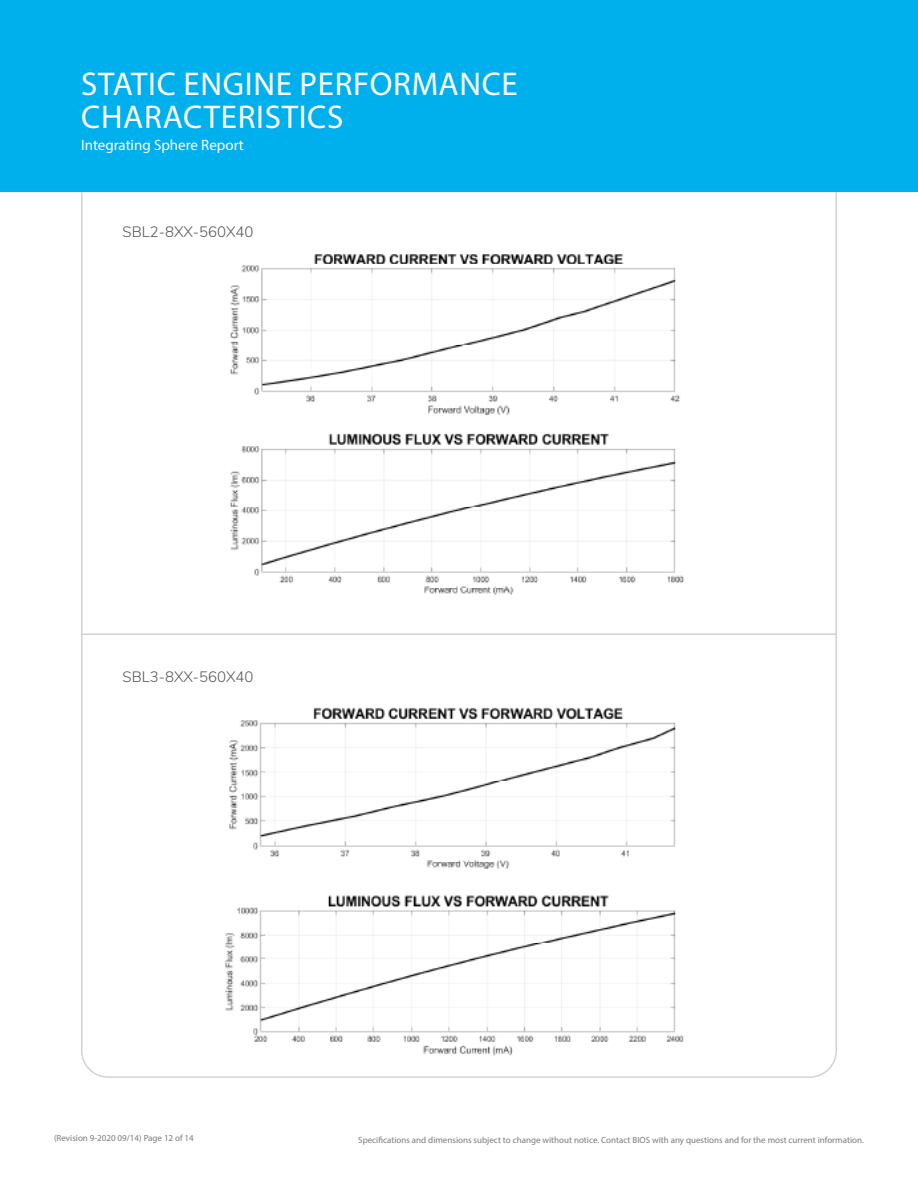
<style>
.page{position:relative;width:918px;height:1188px;background:#fff}
.page>*{position:absolute;margin:0;border:0;box-sizing:border-box;transform-origin:0 0}
.Body{font:33px/33px "Myriad Pro";letter-spacing:.02em;color:#fff}
.Body-2{font:300 15px "Nunito";color:#555}
.Reverse_Sub{font:15px "Myriad Pro";color:#fff}
.t1{font:9px "Myriad Pro";color:#7a7a7a}
</style>
<div class="page">
<div style="left:0;top:0;width:918px;height:191px;background:#00b0ec"></div>
<hr style="left:81px;top:634px;width:756px;height:1px;background:#d1d2d4">
<img style="left:225px;top:707px;width:459px;height:349px">
<img style="left:230px;top:254px;width:455px;height:341px">
<p class="Body" style="left:81px;top:67px;width:438px">STATIC ENGINE PERFORMANCE<br>CHARACTERISTICS</p>
<p class="Reverse_Sub" style="left:81px;top:136px;width:164px">Integrating Sphere Report</p>
<p class="Body-2" style="left:123px;top:221px;width:133px">SBL2-8XX-560X40</p>
<p class="Body-2" style="left:123px;top:665px;width:133px">SBL3-8XX-560X40</p>
<p class="t1" style="left:54px;top:1132px;width:141px">(Revision 9-2020 09/14) Page 12 of 14</p>
<p class="t1" style="left:358px;top:1135px;width:507px">Specifications and dimensions subject to change without notice. Contact BIOS with any questions and for the most current information.</p>
</div>
